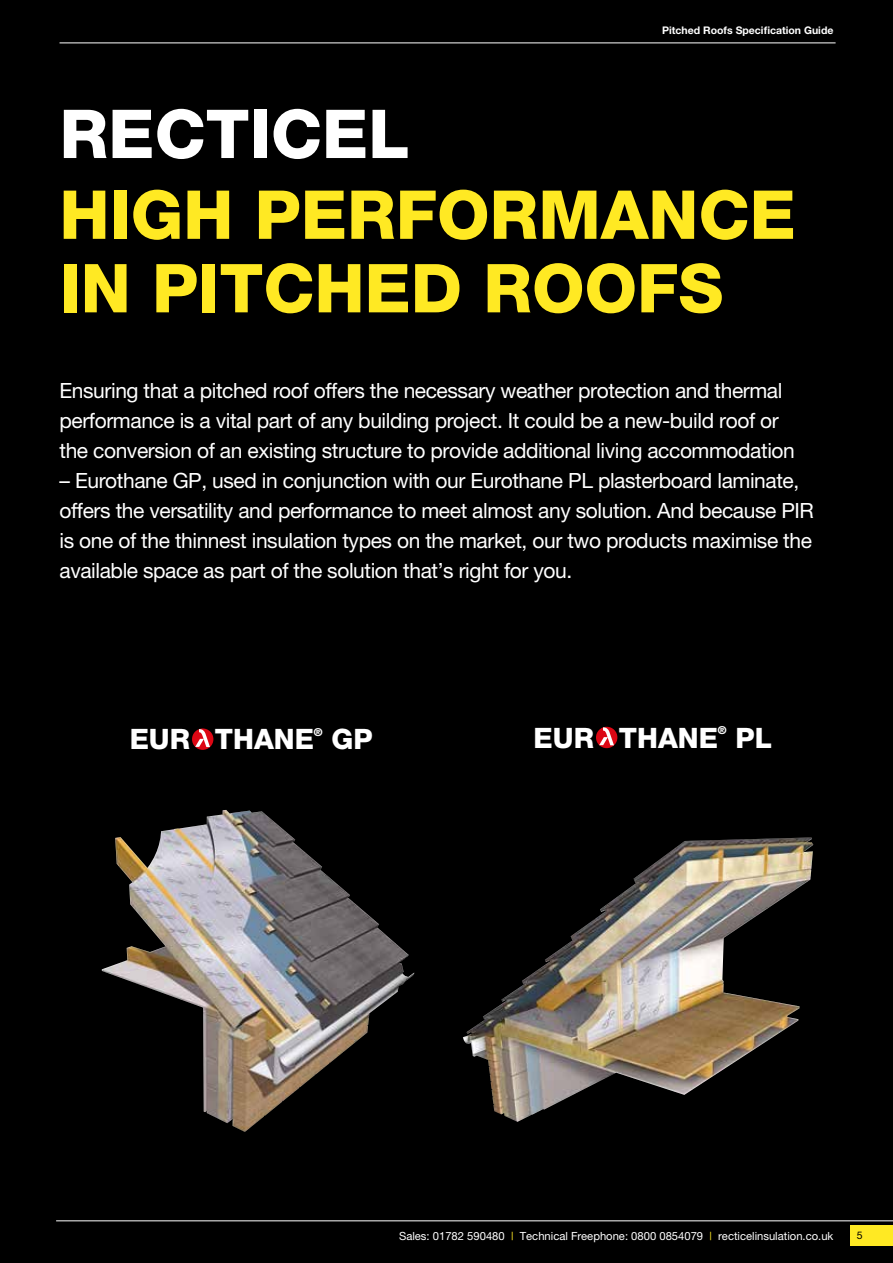
<style>
.page{position:relative;width:893px;height:1263px;background:#000}
.page>*{position:absolute;margin:0;border:0;box-sizing:border-box;transform-origin:0 0}
.t1{font:800 67.5px/73.5px "Helvetica Neue";color:#ffe923}
.t2{font:800 67.5px "Helvetica Neue";color:#fff}
.t3{font:800 28.2px "Helvetica Neue";color:#fff}
.t4{font:21px/30px "Helvetica Neue";letter-spacing:-.02em;color:#fff}
.t5{font:11.25px "Helvetica Neue";color:#fff}
.t6{font:800 10.95px "Helvetica Neue";color:#fff}
.t7{font:700 10.5px "Helvetica Neue";color:#fff}
.t8{font:10.5px "Helvetica Neue";color:#000}
.s1{color:#ffe923}
</style>
<div class="page">
<div style="left:850px;top:1225px;width:43px;height:21px;background:#ffe923"></div>
<hr style="left:56px;top:1220px;width:837px;height:1px;background:#fff">
<hr style="left:60px;top:43px;width:776px;height:1px;background:#fff">
<svg style="left:192px;top:728px;width:21px;height:22px"></svg>
<svg style="left:195px;top:729px;width:15px;height:18px"></svg>
<div style="left:596px;top:727px;width:21px;height:21px;background:#dc0714;border-radius:50%"></div>
<svg style="left:599px;top:727px;width:15px;height:18px"></svg>
<img style="left:463px;top:837px;width:350px;height:285px">
<img style="left:102px;top:810px;width:312px;height:322px">
<p class="t7" style="left:662px;top:23px;width:173px">Pitched Roofs Specification Guide</p>
<h1 class="t2" style="left:60px;top:94px;width:351px">RECTICEL</h1>
<h1 class="t1" style="left:60px;top:178px;width:738px">HIGH PERFORMANCE<br>IN PITCHED ROOFS</h1>
<p class="t4" style="left:60px;top:375px;width:737px">Ensuring that a pitched roof offers the necessary weather protection and thermal performance is a vital part of any building project. It could be a new-build roof or the conversion of an existing structure to provide additional living accommodation</p>
<p class="t4" style="left:60px;top:465px;width:756px">– Eurothane GP, used in conjunction with our Eurothane PL plasterboard laminate, offers the versatility and performance to meet almost any solution. And because PIR is one of the thinnest insulation types on the market, our two products maximise the available space as part of the solution that’s right for you.</p>
<h2 class="t3" style="left:130px;top:722px;width:186px">EUR THANE</h2>
<p class="t6" style="left:314px;top:726px;width:10px">®</p>
<h2 class="t3" style="left:332px;top:722px;width:43px">GP</h2>
<h2 class="t3" style="left:534px;top:721px;width:186px">EUR THANE</h2>
<p class="t6" style="left:718px;top:724px;width:10px">®</p>
<h2 class="t3" style="left:736px;top:721px;width:38px">PL</h2>
<p class="t5" style="left:399px;top:1229px;width:436px">Sales: 01782 590480 <span class="s1">|</span> Technical Freephone: 0800 0854079 <span class="s1">|</span> recticelinsulation.co.uk</p>
<p class="t8" style="left:857px;top:1229px;width:7px">5</p>
</div>
